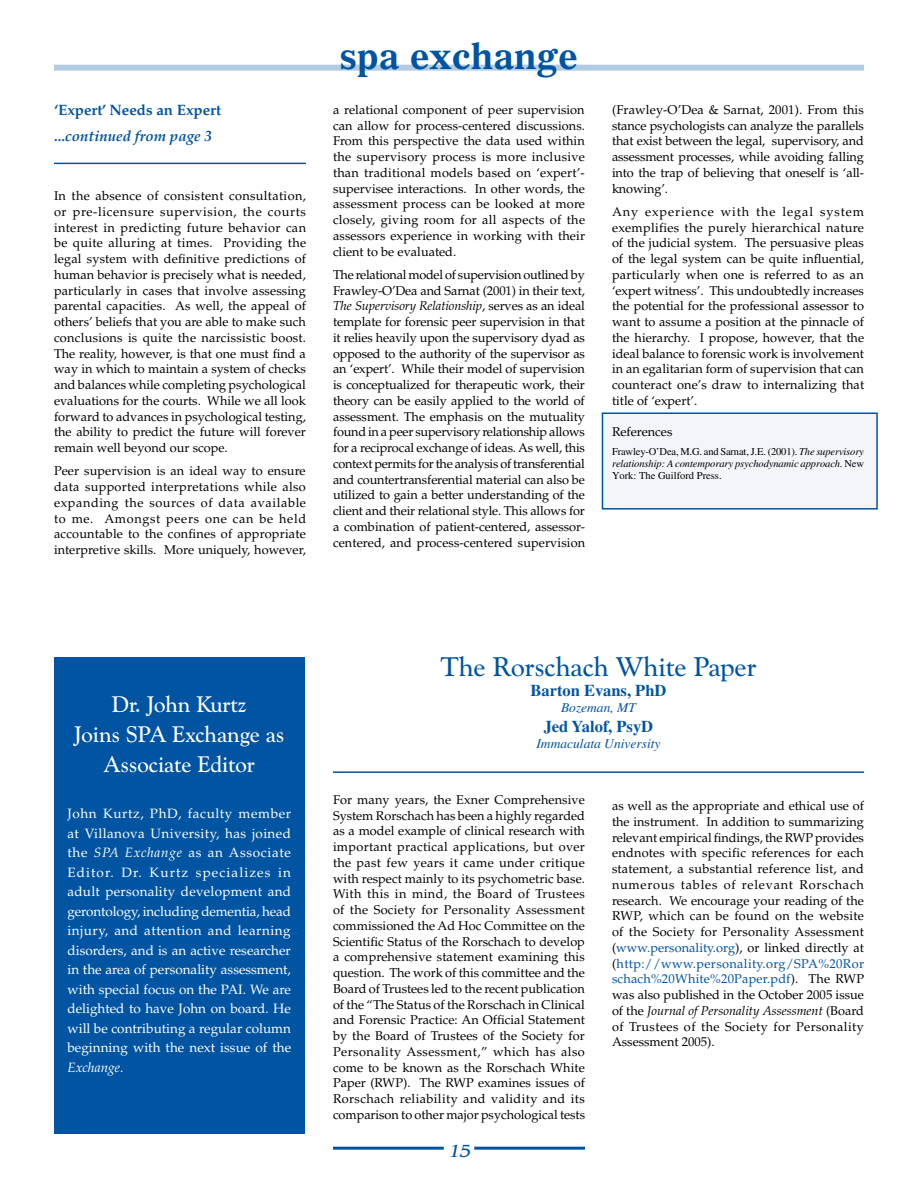
<style>
.page{position:relative;width:918px;height:1188px;background:#fff}
.page>*{position:absolute;margin:0;border:0;box-sizing:border-box;transform-origin:0 0}
.t1{font:700 36px "Gazette LH";color:#0054a1}
.t2{font:27px "Goudy Catalogue BT";color:#0054a1}
.t3{font:22.5px/30px "Goudy Catalogue BT";color:#fff;text-align:center}
.t4{font:18px "Gazette Italic SWFTE";color:#0054a1}
.t5{font:700 16.5px "Times";color:#0054a1}
.t6{font:700 15px "Palatino";color:#0054a1}
.t7{font:italic 700 15px "Palatino";color:#0054a1}
.t8{font:13.5px/19.5px "Palatino";color:#fff;text-align:justify}
.t9{font:italic 13.5px "Times";color:#0054a1}
.t10{font:12.75px/15.8px "Palatino";color:#000;text-align:justify}
.t11{font:10.5px/12px "Times";letter-spacing:-.015em;color:#000;text-align:justify}
.s1{font-style:italic}
.s2{color:#0054a1}
</style>
<div class="page">
<div style="left:54px;top:65px;width:810px;height:6px;background:#b3cce3"></div>
<hr style="left:333px;top:1147px;width:111px;height:3px;background:#0054a1">
<hr style="left:474px;top:1147px;width:111px;height:3px;background:#0054a1">
<div style="left:602px;top:413px;width:275px;height:96px;background:#f2f6fa"></div>
<div style="left:602px;top:412px;width:276px;height:98px;border:2px solid #0054a1"></div>
<div style="left:54px;top:658px;width:250px;height:476px;background:#0054a1"></div>
<hr style="left:333px;top:771px;width:531px;height:2px;background:#0054a1">
<hr style="left:54px;top:163px;width:252px;height:1px;background:#0054a1">
<p class="t6" style="left:54px;top:101px;width:169px">‘Expert’ Needs an Expert</p>
<p class="t7" style="left:54px;top:127px;width:160px">...continued from page 3</p>
<p class="t10" style="left:54px;top:188px;width:254px">In the absence of consistent consultation, or pre-licensure supervision, the courts interest in predicting future behavior can be quite alluring at times. Providing the legal system with definitive predictions of human behavior is precisely what is needed, particularly in cases that involve assessing parental capacities. As well, the appeal of others’ beliefs that you are able to make such conclusions is quite the narcissistic boost.<br>The reality, however, is that one must find a way in which to maintain a system of checks and balances while completing psychological evaluations for the courts. While we all look forward to advances in psychological testing, the ability to predict the future will forever remain well beyond our scope.</p>
<p class="t10" style="left:54px;top:463px;width:254px">Peer supervision is an ideal way to ensure data supported interpretations while also expanding the sources of data available to me. Amongst peers one can be held accountable to the confines of appropriate interpretive skills. More uniquely, however,</p>
<h1 class="t1" style="left:340px;top:34px;width:240px">spa exchange</h1>
<p class="t10" style="left:333px;top:102px;width:254px">a relational component of peer supervision can allow for process-centered discussions.<br>From this perspective the data used within the supervisory process is more inclusive than traditional models based on ‘expert’- supervisee interactions. In other words, the assessment process can be looked at more closely, giving room for all aspects of the assessors experience in working with their client to be evaluated.</p>
<p class="t10" style="left:333px;top:267px;width:254px">The relational model of supervision outlined by Frawley-O’Dea and Sarnat (2001) in their text, <span class="s1">The Supervisory Relationship</span>, serves as an ideal template for forensic peer supervision in that it relies heavily upon the supervisory dyad as opposed to the authority of the supervisor as an ‘expert’. While their model of supervision is conceptualized for therapeutic work, their theory can be easily applied to the world of assessment. The emphasis on the mutuality found in a peer supervisory relationship allows for a reciprocal exchange of ideas. As well, this context permits for the analysis of transferential and countertransferential material can also be utilized to gain a better understanding of the client and their relational style. This allows for a combination of patient-centered, assessor&shy;centered, and process-centered supervision</p>
<p class="t10" style="left:612px;top:102px;width:254px">(Frawley-O’Dea &amp; Sarnat, 2001). From this stance psychologists can analyze the parallels that exist between the legal, supervisory, and assessment processes, while avoiding falling into the trap of believing that oneself is ‘all&shy;knowing’.</p>
<p class="t10" style="left:612px;top:204px;width:254px">Any experience with the legal system exemplifies the purely hierarchical nature of the judicial system. The persuasive pleas of the legal system can be quite influential, particularly when one is referred to as an ‘expert witness’. This undoubtedly increases the potential for the professional assessor to want to assume a position at the pinnacle of the hierarchy. I propose, however, that the ideal balance to forensic work is involvement in an egalitarian form of supervision that can counteract one’s draw to internalizing that title of ‘expert’.</p>
<p class="t10" style="left:612px;top:424px;width:62px">References</p>
<p class="t11" style="left:612px;top:445px;width:254px">Frawley-O’Dea, M.G. and Sarnat, J.E. (2001). <span class="s1">The supervisory relationship: A contemporary psychodynamic approach</span>. New York: The Guilford Press.</p>
<h3 class="t3" style="left:74px;top:688px;width:212px">Dr. John Kurtz<br>Joins SPA Exchange as<br>Associate Editor</h3>
<p class="t8" style="left:68px;top:804px;width:225px">John Kurtz, PhD, faculty member at Villanova University, has joined the <span class="s1">SPA Exchange</span> as an Associate Editor. Dr. Kurtz specializes in adult personality development and gerontology, including dementia, head injury, and attention and learning disorders, and is an active researcher in the area of personality assessment, with special focus on the PAI. We are delighted to have John on board. He will be contributing a regular column beginning with the next issue of the <span class="s1">Exchange</span>.</p>
<h2 class="t2" style="left:441px;top:650px;width:317px">The Rorschach White Paper</h2>
<p class="t5" style="left:531px;top:681px;width:137px">Barton Evans, PhD</p>
<p class="t9" style="left:561px;top:700px;width:76px">Bozeman, MT</p>
<p class="t5" style="left:544px;top:717px;width:111px">Jed Yalof, PsyD</p>
<p class="t9" style="left:536px;top:736px;width:126px">Immaculata University</p>
<p class="t10" style="left:333px;top:792px;width:254px">For many years, the Exner Comprehensive System Rorschach has been a highly regarded as a model example of clinical research with important practical applications, but over the past few years it came under critique with respect mainly to its psychometric base.<br>With this in mind, the Board of Trustees of the Society for Personality Assessment commissioned the Ad Hoc Committee on the Scientific Status of the Rorschach to develop a comprehensive statement examining this question. The work of this committee and the Board of Trustees led to the recent publication of the “The Status of the Rorschach in Clinical and Forensic Practice: An Official Statement by the Board of Trustees of the Society for Personality Assessment,” which has also come to be known as the Rorschach White Paper (RWP). The RWP examines issues of Rorschach reliability and validity and its comparison to other major psychological tests</p>
<p class="t10" style="left:612px;top:798px;width:254px">as well as the appropriate and ethical use of the instrument. In addition to summarizing relevant empirical findings, the RWP provides endnotes with specific references for each statement, a substantial reference list, and numerous tables of relevant Rorschach research. We encourage your reading of the RWP, which can be found on the website of the Society for Personality Assessment (<span class="s2">www.personality.org</span>), or linked directly at (<span class="s2">http://www.personality.org/SPA%20Ror schach%20White%20Paper.pdf</span>). The RWP was also published in the October 2005 issue of the <span class="s1">Journal of Personality Assessment</span> (Board of Trustees of the Society for Personality Assessment 2005).</p>
<h3 class="t4" style="left:448px;top:1140px;width:23px">15</h3>
</div>
